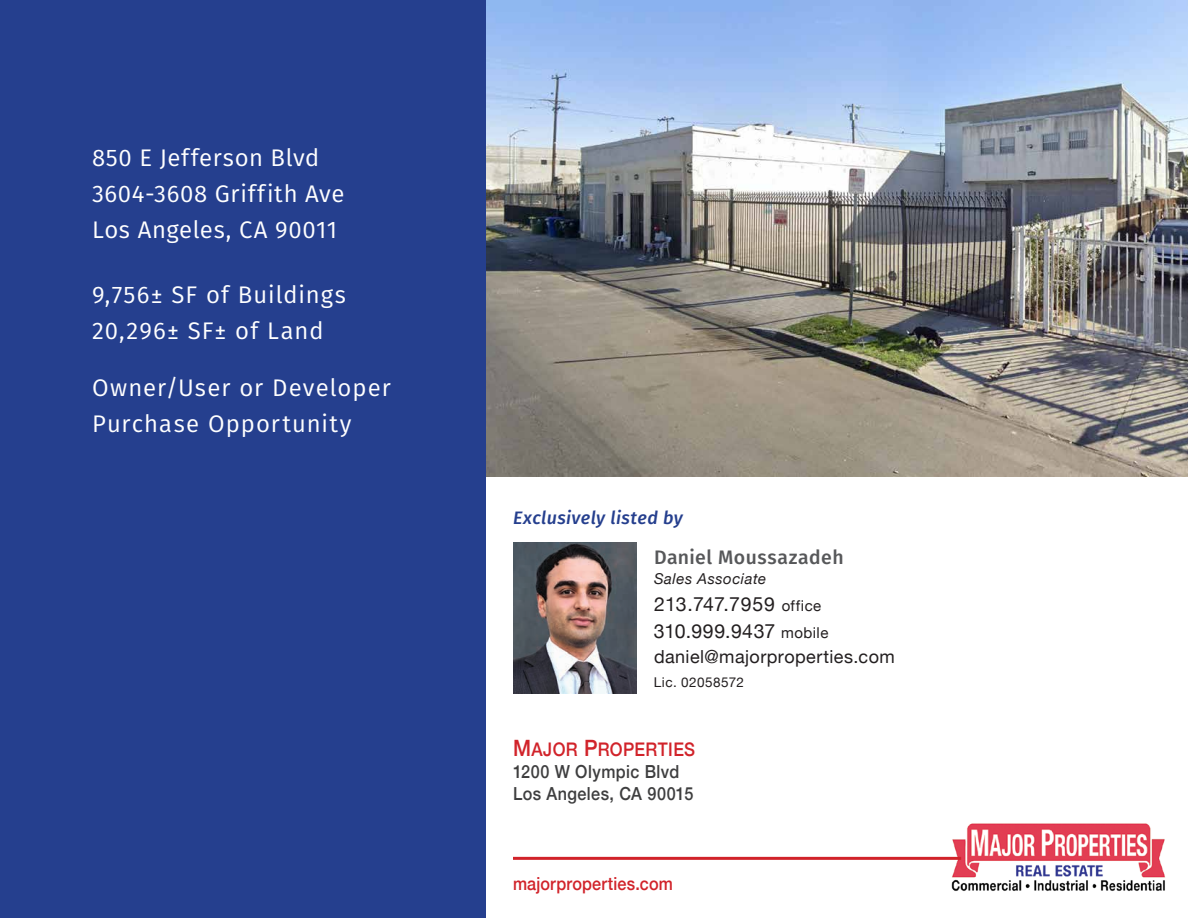
<style>
.page{position:relative;width:1188px;height:918px;background:#fff}
.page>*{position:absolute;margin:0;border:0;box-sizing:border-box;transform-origin:0 0}
.t1{font:24px/36px "Fira Sans";letter-spacing:.04em;color:#fff}
.t2{font:19.5px/27px "Helvetica Neue";letter-spacing:.02em;color:#231f20}
.t3{font:500 19.5px "Fira Sans";letter-spacing:.025em;color:#57585a}
.t4{font:500 18.75px "Helvetica Neue";letter-spacing:.025em;color:#d1232a;scale:.9 1}
.t5{font:500 18px/21.6px "Helvetica Neue";letter-spacing:.025em;color:#3e3e3f;scale:.9 1}
.t6{font:18px "Helvetica Neue";letter-spacing:.025em;color:#231f20}
.t7{font:500 18px "Helvetica Neue";letter-spacing:.01em;color:#d1232a;scale:.9 1}
.t8{font:italic 500 18px "Fira Sans";letter-spacing:.025em;color:#253f8e}
.t9{font:italic 15px "Helvetica Neue";letter-spacing:.035em;color:#231f20}
.t10{font:13.5px "Helvetica Neue";letter-spacing:.035em;color:#231f20}
.s1{font-size:15px}
.s2{font-size:22.5px}
</style>
<div class="page">
<div style="left:0;top:0;width:486px;height:918px;background:#253f8e"></div>
<img style="left:950px;top:823px;width:215px;height:68px">
<hr style="left:513px;top:857px;width:448px;height:3px;background:#d1232a">
<img style="left:486px;top:0;width:702px;height:476px">
<img style="left:513px;top:543px;width:124px;height:150px">
<p class="t1" style="left:92px;top:139px;width:254px">850 E Jefferson Blvd<br>3604-3608 Griffith Ave<br>Los Angeles, CA 90011</p>
<p class="t1" style="left:92px;top:276px;width:255px">9,756± SF of Buildings<br>20,296± SF± of Land</p>
<p class="t1" style="left:92px;top:370px;width:300px">Owner/User or Developer<br>Purchase Opportunity</p>
<p class="t8" style="left:513px;top:503px;width:171px">Exclusively listed by</p>
<p class="t3" style="left:654px;top:542px;width:191px">Daniel Moussazadeh</p>
<p class="t9" style="left:654px;top:568px;width:114px">Sales Associate</p>
<p class="t2" style="left:654px;top:592px;width:176px">213.747.7959 <span class="s1">office<br></span>310.999.9437 <span class="s1">mobile</span></p>
<p class="t6" style="left:654px;top:644px;width:242px">daniel@majorproperties.com</p>
<p class="t10" style="left:654px;top:673px;width:91px">Lic. 02058572</p>
<p class="t4" style="left:513px;top:735px;width:204px"><span class="s2">M</span>AJOR <span class="s2">P</span>ROPERTIES</p>
<p class="t5" style="left:513px;top:759px;width:202px">1200 W Olympic Blvd<br>Los Angeles, CA 90015</p>
<p class="t7" style="left:513px;top:869px;width:179px">majorproperties.com</p>
</div>
